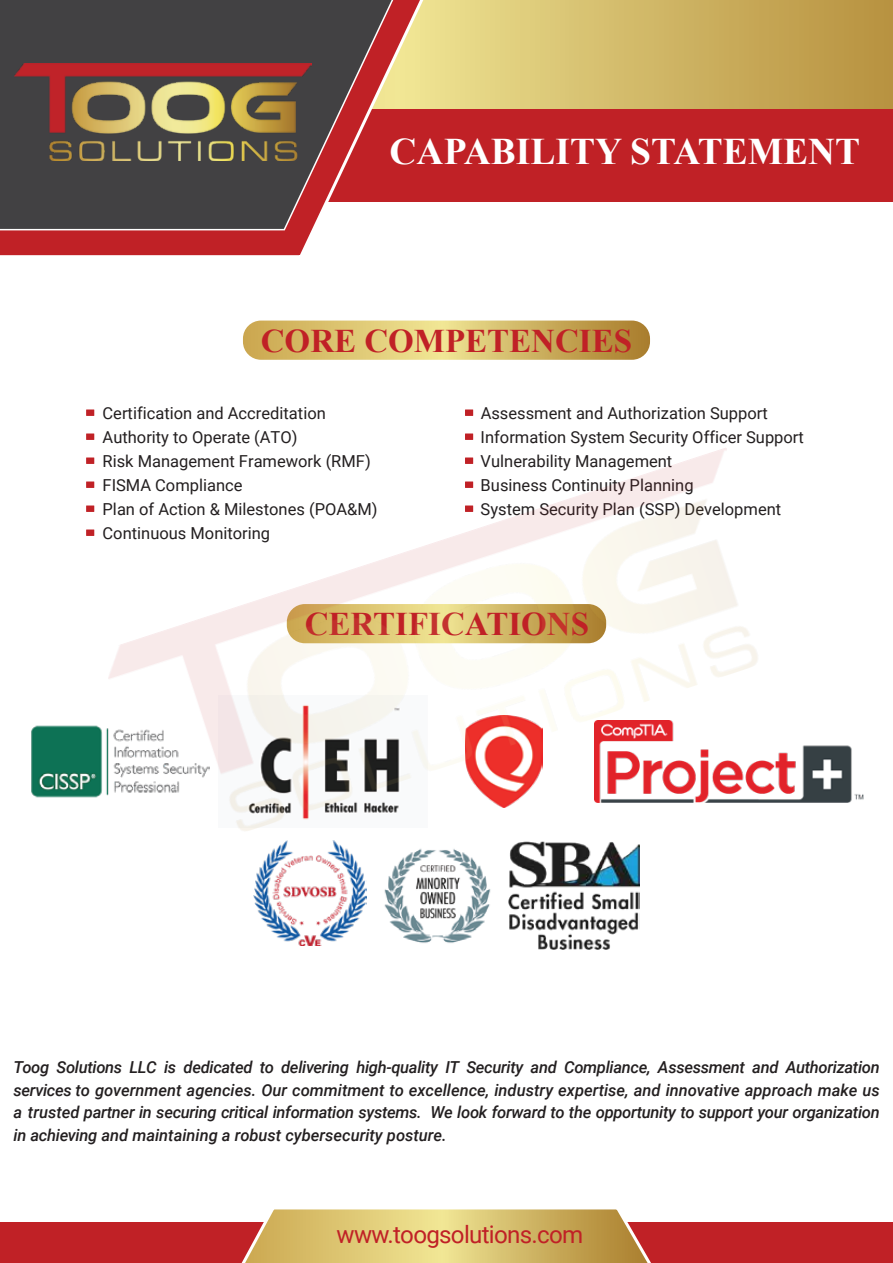
<style>
.page{position:relative;width:893px;height:1263px;background:#fff}
.page>*{position:absolute;margin:0;border:0;box-sizing:border-box;transform-origin:0 0}
.t1{font:700 37.5px "Times New Roman";color:#fff}
.t2{font:700 33px "Times New Roman";color:#c02126}
.t3{font:24.15px "Roboto";letter-spacing:-.03em;color:#c02126}
.t4{font:italic 500 16.5px/22.5px "Roboto";color:#231f20;text-align:justify}
.t5{font:16.5px "Roboto";color:#231f20}
</style>
<div class="page">
<svg style="left:432px;top:0;width:461px;height:109px;background:#d0b665"></svg>
<div style="left:0;top:109px;width:893px;height:92px;background:#c02126"></div>
<svg style="left:0;top:0;width:432px;height:256px"></svg>
<svg style="left:0;top:0;width:413px;height:232px"></svg>
<div style="left:0;top:1222px;width:893px;height:41px;background:#c02126"></div>
<img style="left:14px;top:63px;width:298px;height:98px">
<svg style="left:243px;top:321px;width:407px;height:39px;background:#d4bb6b"></svg>
<svg style="left:241px;top:1209px;width:410px;height:54px;background:#d7ba70"></svg>
<div style="left:86px;top:409px;width:8px;height:7px;background:#c02126"></div>
<div style="left:86px;top:433px;width:8px;height:7px;background:#c02126"></div>
<div style="left:86px;top:457px;width:8px;height:7px;background:#c02126"></div>
<div style="left:86px;top:481px;width:8px;height:7px;background:#c02126"></div>
<div style="left:86px;top:505px;width:8px;height:7px;background:#c02126"></div>
<div style="left:86px;top:529px;width:8px;height:7px;background:#c02126"></div>
<div style="left:465px;top:409px;width:8px;height:7px;background:#c02126"></div>
<div style="left:465px;top:433px;width:8px;height:7px;background:#c02126"></div>
<img style="left:31px;top:725px;width:68px;height:73px">
<img style="left:794px;top:745px;width:69px;height:57px">
<img style="left:253px;top:858px;width:114px;height:87px">
<img style="left:384px;top:858px;width:107px;height:85px">
<img style="left:509px;top:858px;width:130px;height:92px">
<img style="left:99px;top:448px;width:695px;height:410px">
<h1 class="t1" style="left:390px;top:124px;width:472px">CAPABILITY STATEMENT</h1>
<h2 class="t2" style="left:261px;top:317px;width:373px">CORE COMPETENCIES</h2>
<p class="t5" style="left:103px;top:402px;width:225px">Certification and Accreditation</p>
<p class="t5" style="left:481px;top:402px;width:289px">Assessment and Authorization Support</p>
<p class="t5" style="left:103px;top:426px;width:196px">Authority to Operate (ATO)</p>
<p class="t5" style="left:481px;top:426px;width:325px">Information System Security Officer Support</p>
<p class="t5" style="left:103px;top:450px;width:270px">Risk Management Framework (RMF)</p>
<p class="t5" style="left:481px;top:450px;width:193px">Vulnerability Management</p>
<p class="t5" style="left:103px;top:474px;width:141px">FISMA Compliance</p>
<p class="t5" style="left:481px;top:474px;width:214px">Business Continuity Planning</p>
<p class="t5" style="left:103px;top:498px;width:277px">Plan of Action &amp; Milestones (POA&amp;M)</p>
<p class="t5" style="left:481px;top:498px;width:302px">System Security Plan (SSP) Development</p>
<p class="t5" style="left:103px;top:522px;width:169px">Continuous Monitoring</p>
<h2 class="t2" style="left:305px;top:600px;width:286px">CERTIFICATIONS</h2>
<p class="t4" style="left:13px;top:1055px;width:868px">Toog Solutions LLC is dedicated to delivering high-quality IT Security and Compliance, Assessment and Authorization services to government agencies. Our commitment to excellence, industry expertise, and innovative approach make us a trusted partner in securing critical information systems. We look forward to the opportunity to support your organization in achieving and maintaining a robust cybersecurity posture.</p>
<h3 class="t3" style="left:337px;top:1217px;width:248px">www.toogsolutions.com</h3>
</div>
